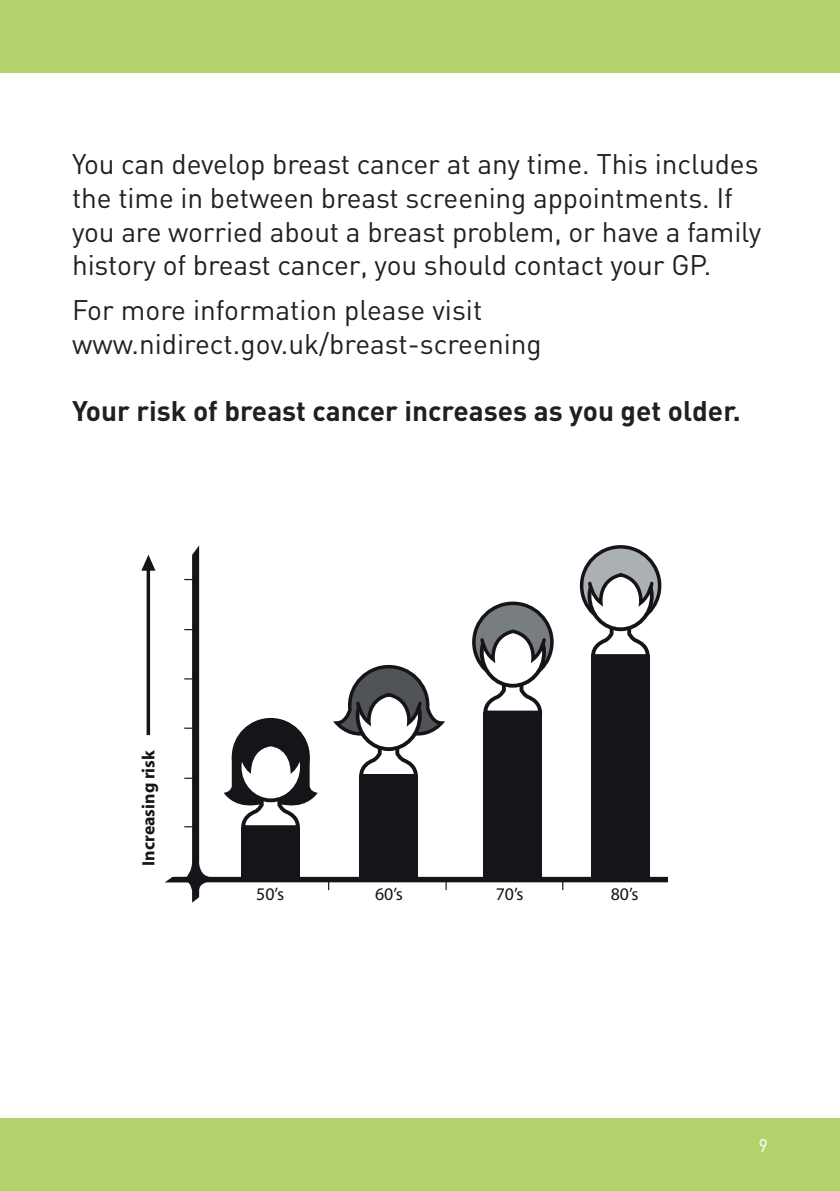
<style>
.page{position:relative;width:840px;height:1191px;background:#fff}
.page>*{position:absolute;margin:0;border:0;box-sizing:border-box;transform-origin:0 0}
.t1{font:28px/33.6px "DIN";letter-spacing:-.005em;color:#231f20}
.t2{font:700 28px "DIN";color:#231f20}
.t3{font:18px "DIN";color:#fff}
.t4{font:17.8px "Myriad";color:#171419}
.t5{font:700 17.8px "Myriad";color:#171419}
</style>
<div class="page">
<div style="left:0;top:1119px;width:839px;height:72px;background:#b4d26c"></div>
<div style="left:0;top:0;width:839px;height:72px;background:#b4d26c"></div>
<svg style="left:165px;top:545px;width:502px;height:357px"></svg>
<svg style="left:184px;top:777px;width:11px;height:2px"></svg>
<svg style="left:184px;top:727px;width:11px;height:2px"></svg>
<div style="left:590px;top:655px;width:59px;height:224px;background:#171419"></div>
<div style="left:241px;top:827px;width:58px;height:52px;background:#171419"></div>
<div style="left:359px;top:775px;width:58px;height:104px;background:#171419"></div>
<div style="left:483px;top:712px;width:58px;height:167px;background:#171419"></div>
<svg style="left:223px;top:722px;width:94px;height:109px"></svg>
<div style="left:472px;top:601px;width:81px;height:82px;border:4px solid #171419;border-radius:50%"></div>
<svg style="left:333px;top:608px;width:214px;height:171px"></svg>
<svg style="left:588px;top:623px;width:63px;height:37px"></svg>
<svg style="left:581px;top:547px;width:78px;height:77px"></svg>
<div style="left:579px;top:545px;width:82px;height:81px;border:4px solid #171419;border-radius:50%"></div>
<div style="left:589px;top:562px;width:62px;height:67px;background:#fff;border-radius:50%"></div>
<div style="left:587px;top:561px;width:66px;height:70px;border:4px solid #171419;border-radius:50%"></div>
<svg style="left:586px;top:551px;width:69px;height:59px"></svg>
<svg style="left:146px;top:571px;width:4px;height:164px"></svg>
<svg style="left:141px;top:554px;width:14px;height:17px"></svg>
<p class="t1" style="left:72px;top:147px;width:690px">You can develop breast cancer at any time. This includes the time in between breast screening appointments. If you are worried about a breast problem, or have a family history of breast cancer, you should contact your GP.</p>
<p class="t1" style="left:72px;top:293px;width:471px">For more information please visit www.nidirect.gov.uk/breast-screening</p>
<p class="t2" style="left:72px;top:393px;width:669px">Your risk of breast cancer increases as you get older.</p>
<p class="t5" style="left:139px;top:865px;width:117px;rotate:-90deg">Increasing risk</p>
<p class="t4" style="left:256px;top:885px;width:29px">50’s</p>
<p class="t4" style="left:375px;top:885px;width:29px">60’s</p>
<p class="t4" style="left:495px;top:885px;width:29px">70’s</p>
<p class="t4" style="left:610px;top:885px;width:29px">80’s</p>
<p class="t3" style="left:758px;top:1134px;width:11px">9</p>
</div>
